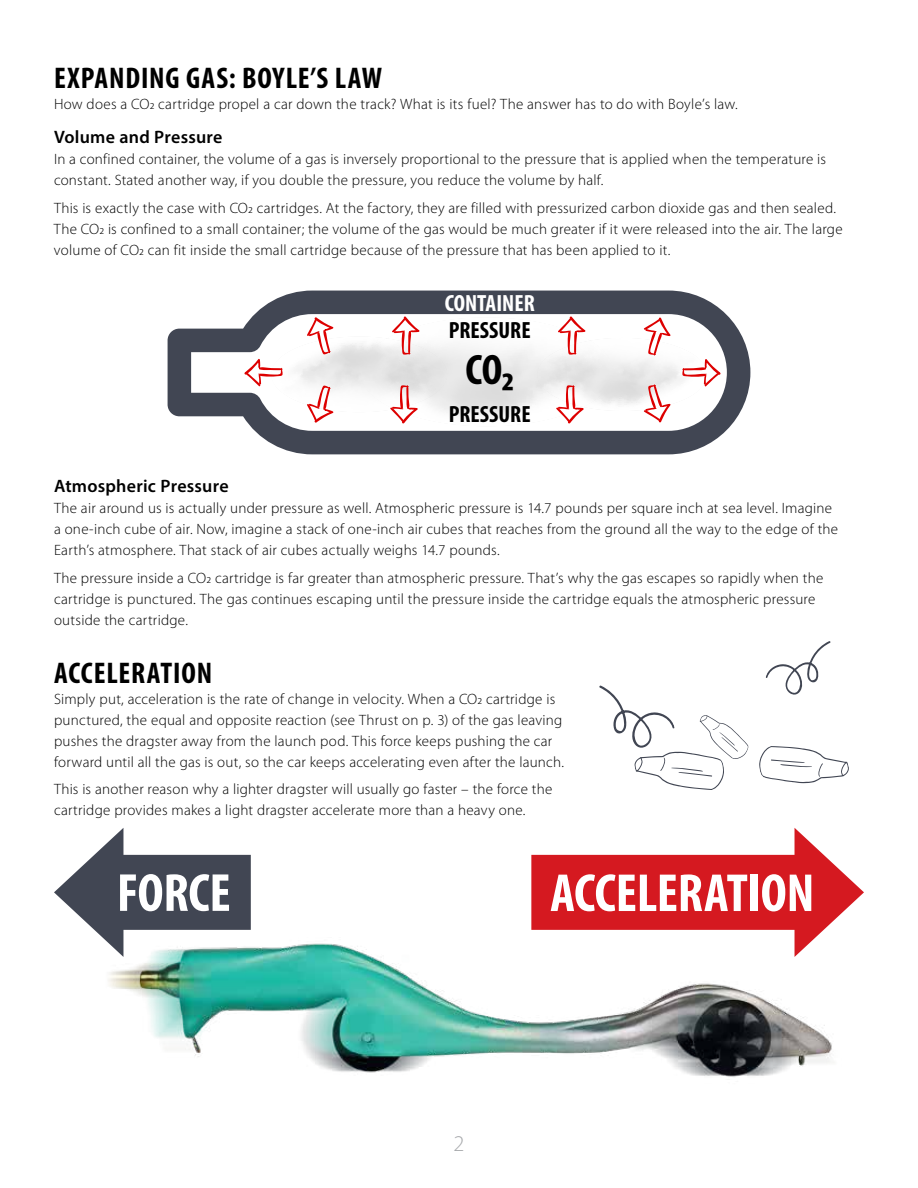
<style>
.page{position:relative;width:918px;height:1188px;background:#fff}
.page>*{position:absolute;margin:0;border:0;box-sizing:border-box;transform-origin:0 0}
.t1{font:700 condensed 54px "Myriad Pro";letter-spacing:-.005em;color:#fff}
.t2{font:700 condensed 42.75px "Myriad Pro";color:#000}
.t3{font:700 condensed 30px "Myriad Pro";letter-spacing:.03em;color:#000}
.t4{font:700 condensed 23.55px "Myriad Pro";color:#000}
.t5{font:700 condensed 23.55px "Myriad Pro";color:#fff}
.t6{font:300 22.5px "Myriad Pro";color:#a7a9ac}
.t7{font:600 18px "Myriad Pro";letter-spacing:.015em;color:#000}
.t8{font:300 15px/21px "Myriad Pro";letter-spacing:.015em;color:#000}
</style>
<div class="page">
<svg style="left:759px;top:746px;width:90px;height:37px"></svg>
<svg style="left:599px;top:685px;width:149px;height:105px"></svg>
<svg style="left:765px;top:641px;width:66px;height:54px"></svg>
<svg style="left:168px;top:291px;width:582px;height:163px"></svg>
<svg style="left:643px;top:317px;width:28px;height:39px"></svg>
<svg style="left:682px;top:359px;width:39px;height:28px"></svg>
<svg style="left:537px;top:316px;width:83px;height:108px"></svg>
<svg style="left:643px;top:384px;width:28px;height:39px"></svg>
<svg style="left:244px;top:316px;width:242px;height:108px"></svg>
<div style="left:105px;top:855px;width:146px;height:75px;background:#414653"></div>
<svg style="left:54px;top:828px;width:69px;height:83px"></svg>
<div style="left:531px;top:855px;width:282px;height:75px;background:#d51920"></div>
<svg style="left:795px;top:828px;width:69px;height:83px"></svg>
<img style="left:74px;top:911px;width:770px;height:166px">
<h3 class="t3" style="left:54px;top:59px;width:330px">EXPANDING GAS: BOYLE’S LAW</h3>
<p class="t8" style="left:54px;top:94px;width:685px">How does a CO2 cartridge propel a car down the track? What is its fuel? The answer has to do with Boyle’s law.</p>
<p class="t7" style="left:54px;top:126px;width:170px">Volume and Pressure</p>
<p class="t8" style="left:54px;top:149px;width:774px">In a confined container, the volume of a gas is inversely proportional to the pressure that is applied when the temperature is constant. Stated another way, if you double the pressure, you reduce the volume by half.</p>
<p class="t8" style="left:54px;top:198px;width:790px">This is exactly the case with CO2 cartridges. At the factory, they are filled with pressurized carbon dioxide gas and then sealed.<br>The CO2 is confined to a small container; the volume of the gas would be much greater if it were released into the air. The large volume of CO2 can fit inside the small cartridge because of the pressure that has been applied to it.</p>
<h3 class="t5" style="left:445px;top:288px;width:92px">CONTAINER</h3>
<h3 class="t4" style="left:449px;top:316px;width:83px">PRESSURE</h3>
<h2 class="t2" style="left:465px;top:343px;width:50px">CO2</h2>
<h3 class="t4" style="left:449px;top:399px;width:83px">PRESSURE</h3>
<p class="t7" style="left:54px;top:475px;width:176px">Atmospheric Pressure</p>
<p class="t8" style="left:54px;top:498px;width:786px">The air around us is actually under pressure as well. Atmospheric pressure is 14.7 pounds per square inch at sea level. Imagine a one-inch cube of air. Now, imagine a stack of one-inch air cubes that reaches from the ground all the way to the edge of the<br>Earth’s atmosphere. That stack of air cubes actually weighs 14.7 pounds.</p>
<p class="t8" style="left:54px;top:568px;width:771px">The pressure inside a CO2 cartridge is far greater than atmospheric pressure. That’s why the gas escapes so rapidly when the cartridge is punctured. The gas continues escaping until the pressure inside the cartridge equals the atmospheric pressure outside the cartridge.</p>
<h3 class="t3" style="left:54px;top:654px;width:160px">ACCELERATION</h3>
<p class="t8" style="left:54px;top:688px;width:512px">Simply put, acceleration is the rate of change in velocity. When a CO2 cartridge is punctured, the equal and opposite reaction (see Thrust on p. 3) of the gas leaving pushes the dragster away from the launch pod. This force keeps pushing the car forward until all the gas is out, so the car keeps accelerating even after the launch.</p>
<p class="t8" style="left:54px;top:779px;width:500px">This is another reason why a lighter dragster will usually go faster – the force the cartridge provides makes a light dragster accelerate more than a heavy one.</p>
<h1 class="t1" style="left:117px;top:859px;width:115px">FORCE</h1>
<h1 class="t1" style="left:550px;top:859px;width:266px">ACCELERATION</h1>
<h3 class="t6" style="left:454px;top:1131px;width:12px">2</h3>
</div>
